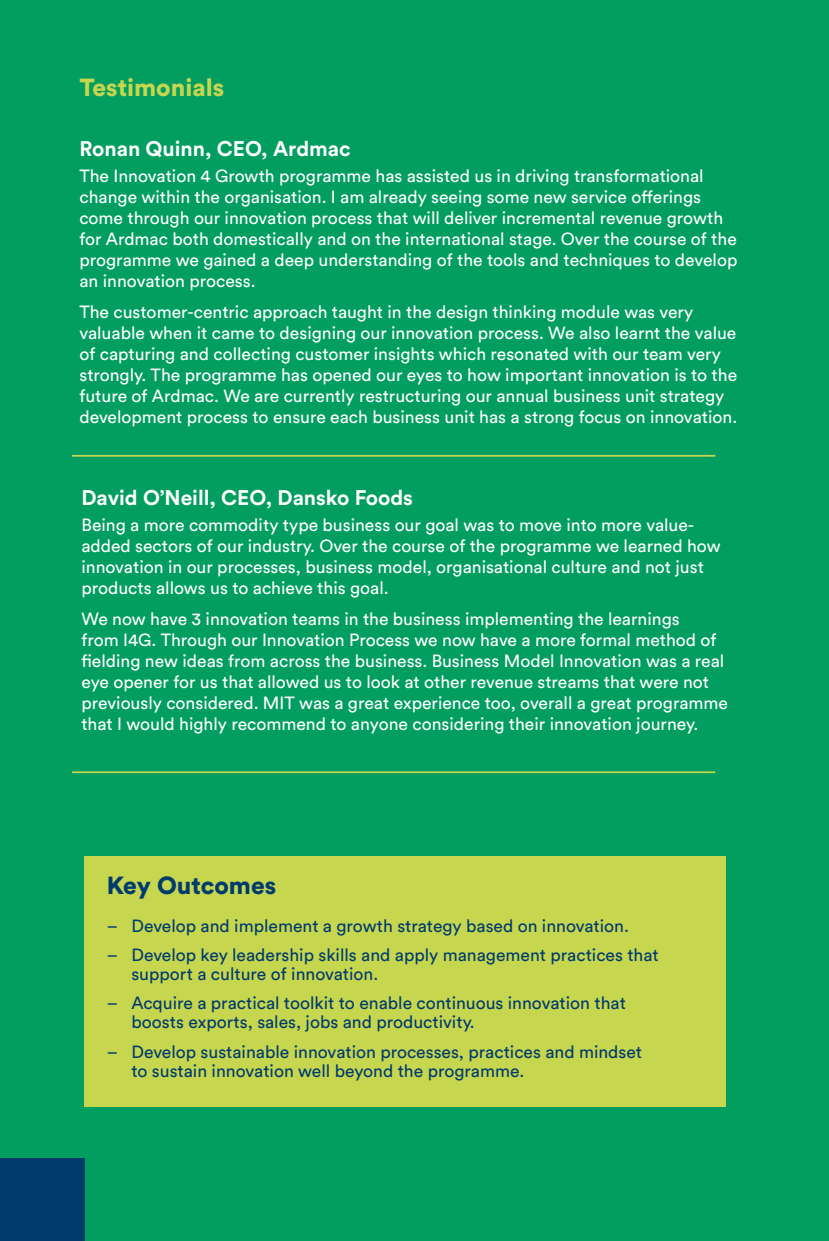
<style>
.page{position:relative;width:829px;height:1241px;background:#fff}
.page>*{position:absolute;margin:0;border:0;box-sizing:border-box;transform-origin:0 0}
.t1{font:900 24.5px "Circular Std";color:#c7d64f}
.t2{font:900 24.5px "Circular Std";color:#003b6e}
.t3{font:700 21px "Circular Std";color:#fff}
.t4{font:17.5px/21px "Circular Std";color:#fff}
.t5{font:17.5px/19.2px "Circular Std";color:#003b6e}
</style>
<div class="page">
<div style="left:0;top:0;width:828px;height:1240px;background:#019e5f"></div>
<div style="left:84px;top:856px;width:641px;height:250px;background:#c7d64f"></div>
<hr style="left:72px;top:455px;width:643px;height:1px;background:#c7d64f">
<hr style="left:72px;top:771px;width:643px;height:2px;background:#c7d64f">
<div style="left:0;top:1158px;width:84px;height:82px;background:#003b6e"></div>
<h1 class="t1" style="left:79px;top:71px;width:146px">Testimonials</h1>
<p class="t3" style="left:79px;top:135px;width:273px">Ronan Quinn, CEO, Ardmac</p>
<p class="t4" style="left:79px;top:165px;width:659px">The Innovation 4 Growth programme has assisted us in driving transformational change within the organisation. I am already seeing some new service offerings come through our innovation process that will deliver incremental revenue growth for Ardmac both domestically and on the international stage. Over the course of the programme we gained a deep understanding of the tools and techniques to develop an innovation process.</p>
<p class="t4" style="left:79px;top:301px;width:659px">The customer-centric approach taught in the design thinking module was very valuable when it came to designing our innovation process. We also learnt the value of capturing and collecting customer insights which resonated with our team very strongly. The programme has opened our eyes to how important innovation is to the future of Ardmac. We are currently restructuring our annual business unit strategy development process to ensure each business unit has a strong focus on innovation.</p>
<p class="t3" style="left:81px;top:483px;width:333px">David O’Neill, CEO, Dansko Foods</p>
<p class="t4" style="left:81px;top:513px;width:640px">Being a more commodity type business our goal was to move into more value&shy;added sectors of our industry. Over the course of the programme we learned how innovation in our processes, business model, organisational culture and not just products allows us to achieve this goal.</p>
<p class="t4" style="left:81px;top:607px;width:648px">We now have 3 innovation teams in the business implementing the learnings<br>from I4G. Through our Innovation Process we now have a more formal method of fielding new ideas from across the business. Business Model Innovation was a real eye opener for us that allowed us to look at other revenue streams that were not previously considered. MIT was a great experience too, overall a great programme that I would highly recommend to anyone considering their innovation journey.</p>
<h1 class="t2" style="left:107px;top:869px;width:171px">Key Outcomes</h1>
<p class="t5" style="left:107px;top:915px;width:523px">– Develop and implement a growth strategy based on innovation.</p>
<p class="t5" style="left:131px;top:944px;width:529px;text-indent:-24px">– Develop key leadership skills and apply management practices that support a culture of innovation.</p>
<p class="t5" style="left:131px;top:993px;width:496px;text-indent:-24px">– Acquire a practical toolkit to enable continuous innovation that boosts exports, sales, jobs and productivity.</p>
<p class="t5" style="left:131px;top:1041px;width:512px;text-indent:-24px">– Develop sustainable innovation processes, practices and mindset to sustain innovation well beyond the programme.</p>
</div>
